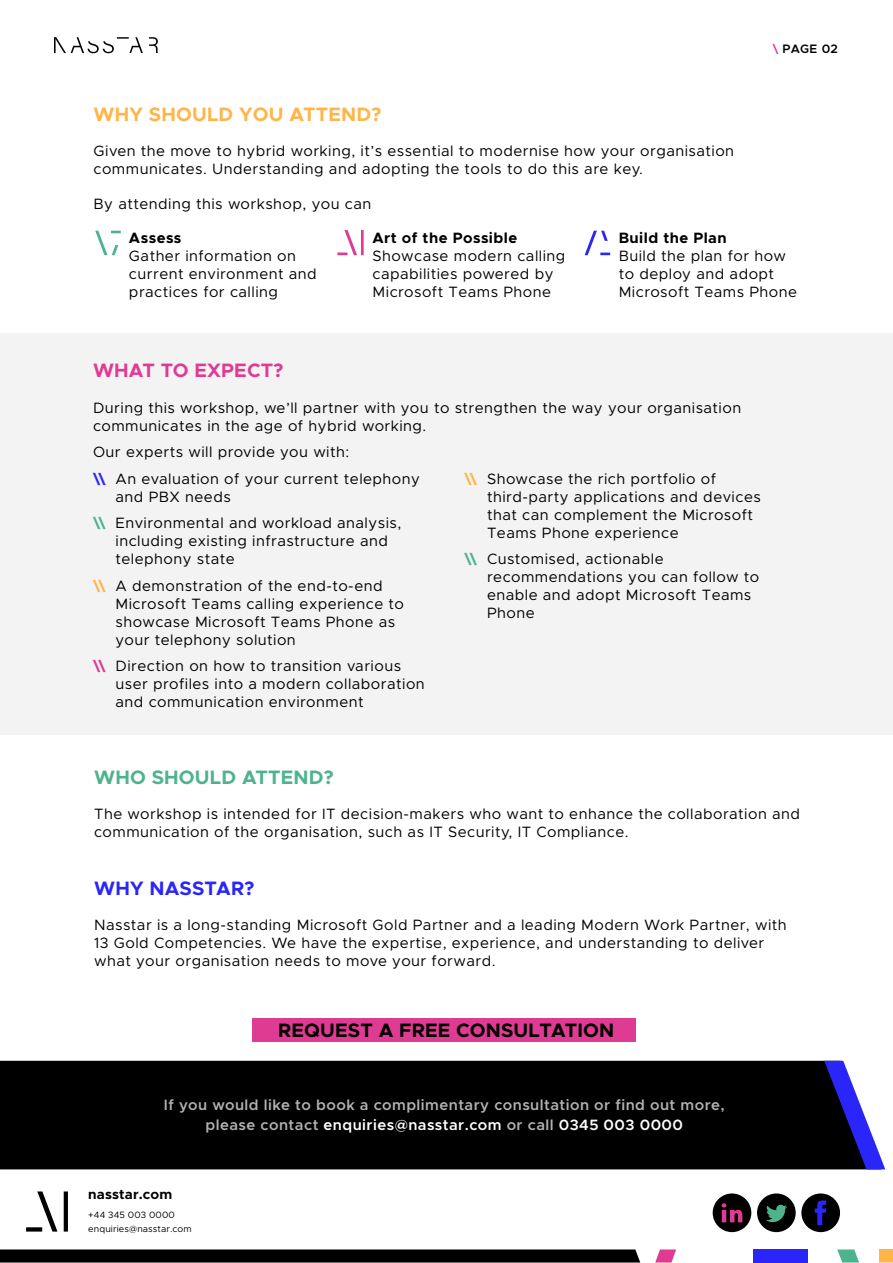
<style>
.page{position:relative;width:893px;height:1263px;background:#fff}
.page>*{position:absolute;margin:0;border:0;box-sizing:border-box;transform-origin:0 0}
.t1{font:700 19.5px "Metropolis";letter-spacing:.01em;color:#000}
.t2{font:700 19.5px "Metropolis";letter-spacing:.01em;color:#ffb548}
.t3{font:700 19.5px "Metropolis";letter-spacing:.01em;color:#4eb38d}
.t4{font:700 19.5px "Metropolis";letter-spacing:.01em;color:#e03b92}
.t5{font:700 19.5px "Metropolis";letter-spacing:.01em;color:#2a26f9}
.t6{font:15px/18px "Metropolis";letter-spacing:.03em;color:#000}
.t7{font:600 15px/20.1px "Metropolis";letter-spacing:.03em;color:#b3b2b2;text-align:center}
.t8{font:700 15px "Metropolis";letter-spacing:.03em;color:#000}
.t9{font:700 13.8px "Metropolis";letter-spacing:.01em;color:#000}
.t10{font:600 12.3px "Metropolis";letter-spacing:.03em;color:#000}
.t11{font:9.15px/13.8px "Metropolis";letter-spacing:.01em;color:#000}
.s1{color:#e03b92}
.s2{font-weight:700;color:#2a26f9}
.s3{font-weight:700;color:#4eb38d}
.s4{font-weight:700;color:#ffb548}
.s5{font-weight:700;color:#e03b92}
.s6{color:#fff}
</style>
<div class="page">
<div style="left:0;top:334px;width:893px;height:401px;background:#f4f3f3"></div>
<svg style="left:149px;top:37px;width:9px;height:16px"></svg>
<svg style="left:54px;top:37px;width:89px;height:16px"></svg>
<svg style="left:337px;top:230px;width:27px;height:25px"></svg>
<svg style="left:95px;top:231px;width:26px;height:24px"></svg>
<svg style="left:585px;top:231px;width:25px;height:24px"></svg>
<svg style="left:26px;top:1191px;width:31px;height:40px"></svg>
<svg style="left:64px;top:1191px;width:4px;height:40px"></svg>
<div style="left:713px;top:1193px;width:38px;height:39px;background:#000;border-radius:50%"></div>
<div style="left:757px;top:1193px;width:39px;height:39px;background:#000;border-radius:50%"></div>
<div style="left:801px;top:1193px;width:39px;height:39px;background:#000;border-radius:50%"></div>
<svg style="left:722px;top:1203px;width:20px;height:19px"></svg>
<svg style="left:766px;top:1205px;width:21px;height:17px"></svg>
<svg style="left:815px;top:1200px;width:11px;height:25px"></svg>
<svg style="left:0;top:1249px;width:640px;height:13px;background:#0a0a0a"></svg>
<svg style="left:655px;top:1249px;width:21px;height:13px"></svg>
<div style="left:753px;top:1249px;width:55px;height:13px;background:#2a26f9"></div>
<svg style="left:837px;top:1249px;width:22px;height:13px"></svg>
<svg style="left:879px;top:1249px;width:14px;height:13px"></svg>
<div style="left:252px;top:1018px;width:384px;height:23px;background:#e03b92"></div>
<div style="left:0;top:1061px;width:824px;height:108px;background:#000"></div>
<svg style="left:824px;top:1061px;width:61px;height:108px"></svg>
<h1 class="t2" style="left:94px;top:102px;width:289px">WHY SHOULD YOU ATTEND?</h1>
<p class="t6" style="left:94px;top:142px;width:642px">Given the move to hybrid working, it’s essential to modernise how your organisation communicates. Understanding and adopting the tools to do this are key.</p>
<p class="t6" style="left:94px;top:195px;width:279px">By attending this workshop, you can</p>
<p class="t10" style="left:773px;top:41px;width:67px"><span class="s1">\</span> PAGE 02</p>
<p class="t8" style="left:129px;top:228px;width:54px">Assess</p>
<p class="t6" style="left:129px;top:246px;width:189px">Gather information on current environment and practices for calling</p>
<p class="t8" style="left:373px;top:229px;width:146px">Art of the Possible</p>
<p class="t6" style="left:373px;top:247px;width:194px">Showcase modern calling capabilities powered by<br>Microsoft Teams Phone</p>
<p class="t8" style="left:619px;top:228px;width:109px">Build the Plan</p>
<p class="t6" style="left:619px;top:246px;width:180px">Build the plan for how to deploy and adopt<br>Microsoft Teams Phone</p>
<h1 class="t4" style="left:93px;top:358px;width:192px">WHAT TO EXPECT?</h1>
<p class="t6" style="left:93px;top:398px;width:650px">During this workshop, we’ll partner with you to strengthen the way your organisation communicates in the age of hybrid working.</p>
<p class="t6" style="left:93px;top:439px;width:328px;line-height:26.5px">Our experts will provide you with:<br><span class="s2">\\</span> An evaluation of your current telephony</p>
<p class="t6" style="left:93px;top:483px;width:310px;line-height:26.5px;text-indent:22px">and PBX needs<br><span class="s3">\\</span> Environmental and workload analysis,</p>
<p class="t6" style="left:116px;top:532px;width:274px">including existing infrastructure and telephony state</p>
<p class="t6" style="left:116px;top:576px;width:290px;text-indent:-22px"><span class="s4">\\</span> A demonstration of the end-to-end Microsoft Teams calling experience to showcase Microsoft Teams Phone as your telephony solution</p>
<p class="t6" style="left:116px;top:657px;width:311px;text-indent:-22px"><span class="s5">\\</span> Direction on how to transition various user profiles into a modern collaboration and communication environment</p>
<p class="t6" style="left:487px;top:469px;width:275px;text-indent:-23px"><span class="s4">\\</span> Showcase the rich portfolio of third-party applications and devices that can complement the Microsoft<br>Teams Phone experience</p>
<p class="t6" style="left:487px;top:550px;width:274px;text-indent:-22px"><span class="s3">\\</span> Customised, actionable recommendations you can follow to enable and adopt Microsoft Teams<br>Phone</p>
<h1 class="t3" style="left:94px;top:765px;width:241px">WHO SHOULD ATTEND?</h1>
<p class="t6" style="left:94px;top:805px;width:707px">The workshop is intended for IT decision-makers who want to enhance the collaboration and communication of the organisation, such as IT Security, IT Compliance.</p>
<h1 class="t5" style="left:94px;top:876px;width:162px">WHY NASSTAR?</h1>
<p class="t6" style="left:94px;top:916px;width:694px">Nasstar is a long-standing Microsoft Gold Partner and a leading Modern Work Partner, with<br>13 Gold Competencies. We have the expertise, experience, and understanding to deliver what your organisation needs to move your forward.</p>
<h1 class="t1" style="left:278px;top:1018px;width:338px">REQUEST A FREE CONSULTATION</h1>
<p class="t7" style="left:164px;top:1094px;width:562px">If you would like to book a complimentary consultation or find out more, please contact <span class="s6">enquiries@nasstar.com</span> or call <span class="s6">0345 003 0000</span></p>
<p class="t9" style="left:88px;top:1185px;width:85px">nasstar.com</p>
<p class="t11" style="left:88px;top:1208px;width:105px">+44 345 003 0000 enquiries@nasstar.com</p>
</div>
